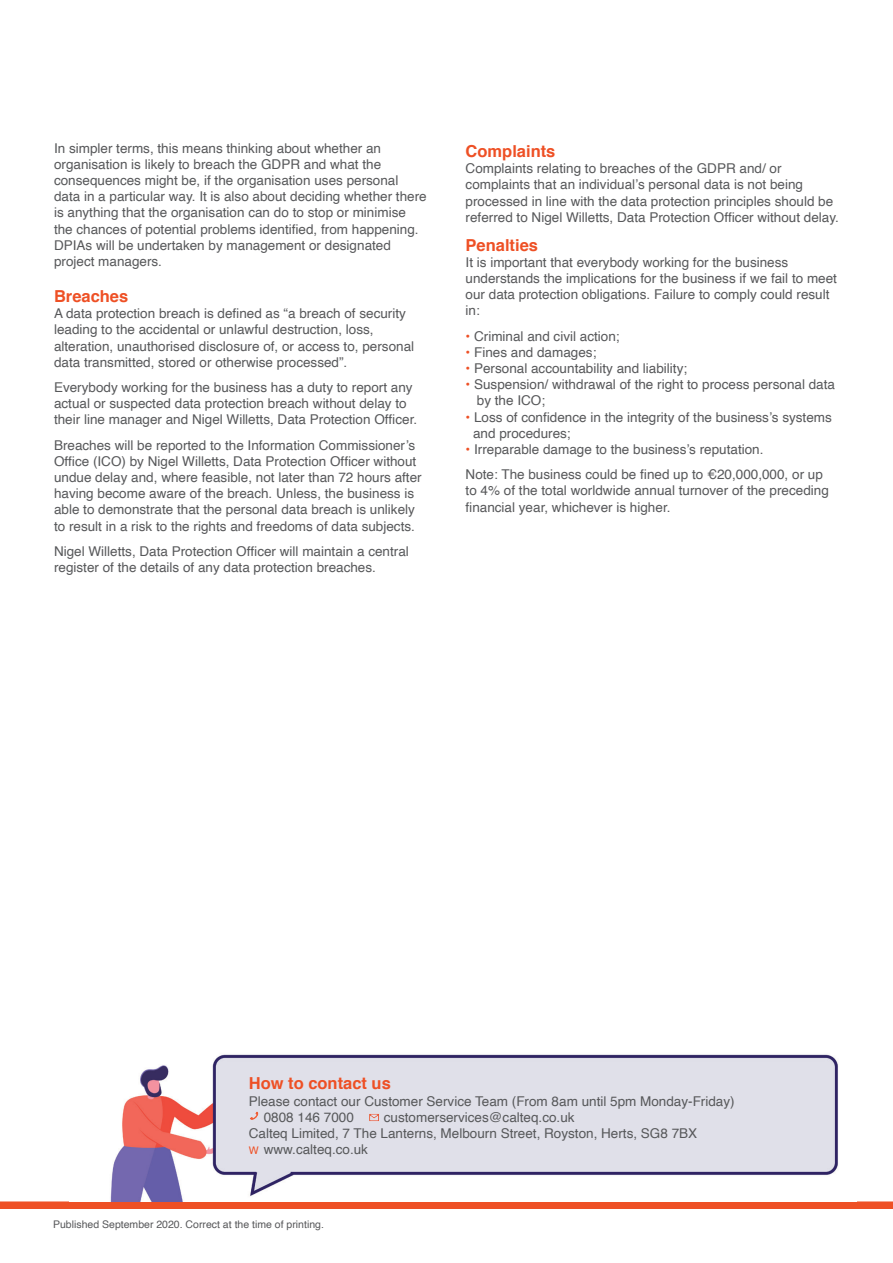
<style>
.page{position:relative;width:893px;height:1263px;background:#fff}
.page>*{position:absolute;margin:0;border:0;box-sizing:border-box;transform-origin:0 0}
.t1{font:700 16.5px "Helvetica";color:#ee5025}
.t2{font:13.5px/16.2px "Helvetica";color:#57585a}
.t3{font:10.5px "Helvetica";color:#57585a}
.t4{font:10.5px "Helvetica";color:#ee5025}
.s1{color:#ee5025}
</style>
<div class="page">
<div style="left:0;top:1201px;width:893px;height:8px;background:#ee5025"></div>
<img style="left:110px;top:1054px;width:728px;height:147px">
<svg style="left:249px;top:1111px;width:10px;height:11px"></svg>
<img style="left:366px;top:1111px;width:14px;height:12px">
<p class="t2" style="left:54px;top:140px;width:374px">In simpler terms, this means thinking about whether an organisation is likely to breach the GDPR and what the consequences might be, if the organisation uses personal data in a particular way. It is also about deciding whether there is anything that the organisation can do to stop or minimise the chances of potential problems identified, from happening.<br>DPIAs will be undertaken by management or designated project managers.</p>
<p class="t1" style="left:54px;top:283px;width:76px">Breaches</p>
<p class="t2" style="left:54px;top:306px;width:362px">A data protection breach is defined as “a breach of security leading to the accidental or unlawful destruction, loss, alteration, unauthorised disclosure of, or access to, personal data transmitted, stored or otherwise processed”.</p>
<p class="t2" style="left:54px;top:380px;width:365px">Everybody working for the business has a duty to report any actual or suspected data protection breach without delay to their line manager and Nigel Willetts, Data Protection Officer.</p>
<p class="t2" style="left:54px;top:437px;width:369px">Breaches will be reported to the Information Commissioner’s Office (ICO) by Nigel Willetts, Data Protection Officer without undue delay and, where feasible, not later than 72 hours after having become aware of the breach. Unless, the business is able to demonstrate that the personal data breach is unlikely to result in a risk to the rights and freedoms of data subjects.</p>
<p class="t2" style="left:54px;top:543px;width:356px">Nigel Willetts, Data Protection Officer will maintain a central register of the details of any data protection breaches.</p>
<p class="t1" style="left:466px;top:138px;width:91px">Complaints</p>
<p class="t2" style="left:466px;top:161px;width:375px">Complaints relating to breaches of the GDPR and/ or complaints that an individual’s personal data is not being processed in line with the data protection principles should be referred to Nigel Willetts, Data Protection Officer without delay.</p>
<p class="t1" style="left:466px;top:231px;width:74px">Penalties</p>
<p class="t2" style="left:466px;top:254px;width:373px">It is important that everybody working for the business understands the implications for the business if we fail to meet our data protection obligations. Failure to comply could result in:</p>
<p class="t2" style="left:466px;top:328px;width:156px"><span class="s1">•</span> Criminal and civil action;</p>
<p class="t2" style="left:466px;top:344px;width:132px"><span class="s1">•</span> Fines and damages;</p>
<p class="t2" style="left:466px;top:361px;width:223px"><span class="s1">•</span> Personal accountability and liability;</p>
<p class="t2" style="left:477px;top:377px;width:360px;text-indent:-11px"><span class="s1">•</span> Suspension/ withdrawal of the right to process personal data by the ICO;</p>
<p class="t2" style="left:473px;top:409px;width:360px;text-indent:-8px"><span class="s1">•</span> Loss of confidence in the integrity of the business’s systems and procedures;</p>
<p class="t2" style="left:466px;top:437px;width:359px;line-height:25.2px"><span class="s1">•</span> Irreparable damage to the business’s reputation.<br>Note: The business could be fined up to €20,000,000, or up</p>
<p class="t2" style="left:466px;top:483px;width:365px">to 4% of the total worldwide annual turnover of the preceding financial year, whichever is higher.</p>
<p class="t1" style="left:249px;top:1070px;width:144px">How to contact us</p>
<p class="t2" style="left:264px;top:1093px;width:472px;text-indent:-15px">Please contact our Customer Service Team (From 8am until 5pm Monday-Friday)<br>0808 146 7000</p>
<p class="t2" style="left:384px;top:1109px;width:192px">customerservices@calteq.co.uk</p>
<p class="t2" style="left:249px;top:1125px;width:450px">Calteq Limited, 7 The Lanterns, Melbourn Street, Royston, Herts, SG8 7BX</p>
<p class="t2" style="left:264px;top:1142px;width:106px">www.calteq.co.uk</p>
<p class="t4" style="left:249px;top:1142px;width:11px">W</p>
<p class="t3" style="left:53px;top:1216px;width:272px">Published September 2020. Correct at the time of printing.</p>
</div>
